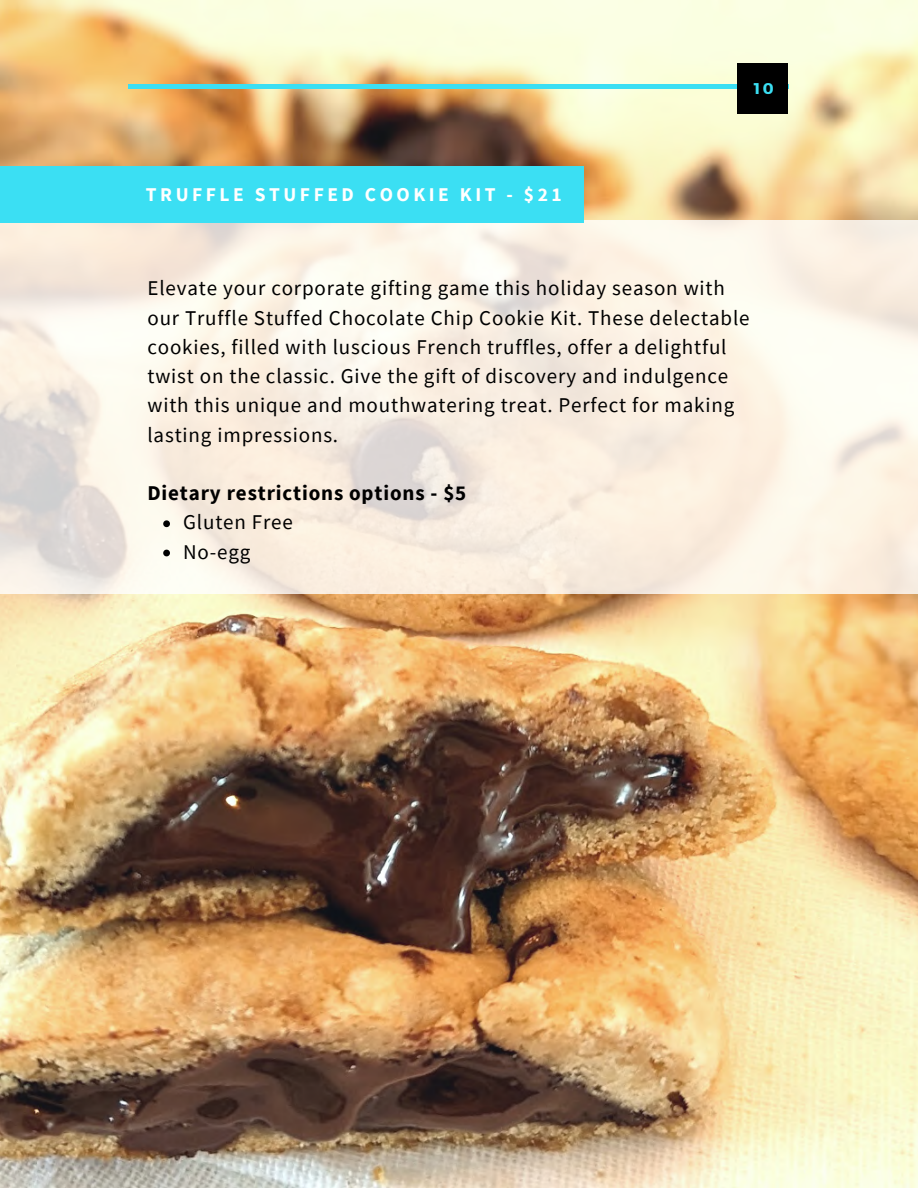
<style>
.page{position:relative;width:918px;height:1188px;background:#fff}
.page>*{position:absolute;margin:0;border:0;box-sizing:border-box;transform-origin:0 0}
.t1{font:21px/29.2px "Source Sans Pro";letter-spacing:.04em;color:#000}
.t2{font:700 21px "Source Sans Pro";letter-spacing:.04em;color:#000}
.t3{font:700 19.5px "Source Sans Pro";letter-spacing:.18em;color:#fff}
.t4{font:700 15.6px "Montserrat";color:#3bdff3}
</style>
<div class="page">
<img style="left:0;top:0;width:918px;height:1188px">
<svg style="left:0;top:220px;width:918px;height:374px;fill:#fcf0e2"></svg>
<div style="left:0;top:166px;width:584px;height:56px;background:#3bdff3"></div>
<svg style="left:163px;top:520px;width:7px;height:7px"></svg>
<svg style="left:163px;top:550px;width:7px;height:6px"></svg>
<hr style="left:128px;top:85px;width:660px;height:3px;background:#3bdff3">
<div style="left:737px;top:63px;width:51px;height:51px;background:#000"></div>
<p class="t3" style="left:146px;top:182px;width:417px">TRUFFLE STUFFED COOKIE KIT - $21</p>
<p class="t4" style="left:754px;top:79px;width:21px">10</p>
<p class="t1" style="left:147px;top:273px;width:604px">Elevate your corporate gifting game this holiday season with our Truffle Stuffed Chocolate Chip Cookie Kit. These delectable cookies, filled with luscious French truffles, offer a delightful twist on the classic. Give the gift of discovery and indulgence with this unique and mouthwatering treat. Perfect for making lasting impressions.</p>
<p class="t2" style="left:147px;top:479px;width:320px">Dietary restrictions options - $5</p>
<p class="t1" style="left:183px;top:507px;width:111px">Gluten Free<br>No-egg</p>
</div>
